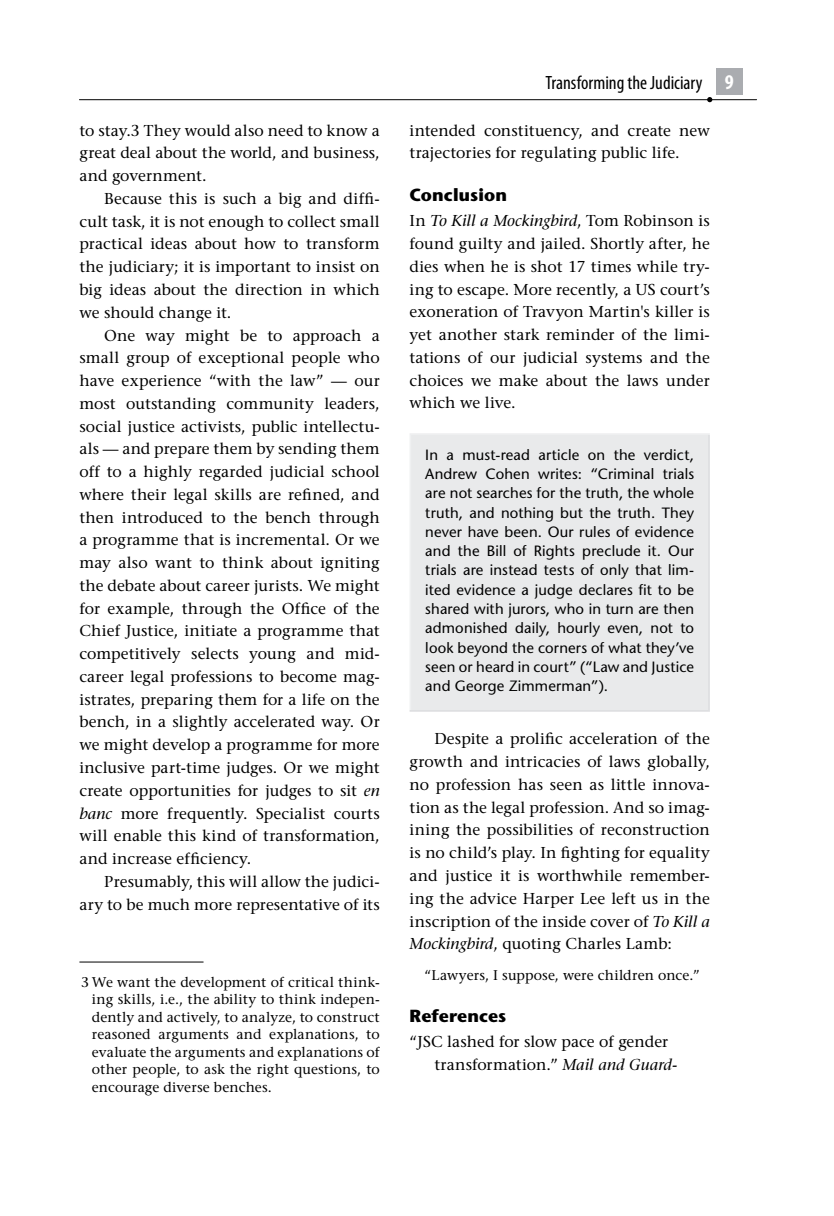
<style>
.page{position:relative;width:834px;height:1216px;background:#fff}
.page>*{position:absolute;margin:0;border:0;box-sizing:border-box;transform-origin:0 0}
.t1{font:condensed 19.25px "Myriad Pro";color:#000}
.Head1{font:700 17.5px "Stone Sans Std";letter-spacing:.005em;color:#000}
.Body{font:500 15.75px/22.8px "Stone Serif Std";letter-spacing:.005em;color:#000;text-align:justify}
.Body-Fl{font:500 15.75px/22.8px "Stone Serif Std";color:#000;text-align:justify}
.Biblio{font:500 15.75px/22.8px "Stone Serif Std";color:#000}
.Box-Fl{font:500 14.88px/19.2px "Stone Sans Std";letter-spacing:.01em;color:#000;text-align:justify}
.Fn{font:500 14px/17.5px "Stone Serif Std";letter-spacing:.005em;color:#000;text-align:justify}
.Quote-S{font:500 14px "Stone Serif Std";letter-spacing:.01em;color:#000}
.s1{font-style:italic}
.s2{font-weight:700;font-size:21px;color:#fff}
</style>
<div class="page">
<div style="left:715px;top:68px;width:27px;height:27px;background:#aaacb0"></div>
<hr style="left:79px;top:99px;width:677px;height:1px;background:#000">
<svg style="left:707px;top:97px;width:5px;height:5px"></svg>
<hr style="left:79px;top:961px;width:124px;height:1px;background:#000">
<div style="left:410px;top:434px;width:298px;height:276px;background:#e9eaeb"></div>
<hr style="left:409px;top:433px;width:300px;height:2px;background:#eff0f1">
<hr style="left:409px;top:435px;width:2px;height:275px;background:#eff0f1">
<hr style="left:708px;top:435px;width:1px;height:275px;background:#dedfe1">
<hr style="left:409px;top:710px;width:300px;height:1px;background:#dedfe1">
<p class="Body" style="left:79px;top:119px;width:302px">to stay.3 They would also need to know a great deal about the world, and business, and government.</p>
<p class="Body" style="left:79px;top:187px;width:302px;text-indent:25px">Because this is such a big and diffi&shy;cult task, it is not enough to collect small practical ideas about how to transform the judiciary; it is important to insist on big ideas about the direction in which we should change it.</p>
<p class="Body" style="left:79px;top:324px;width:302px;text-indent:25px">One way might be to approach a small group of exceptional people who have experience “with the law” — our most outstanding community leaders, social justice activists, public intellectu&shy;als — and prepare them by sending them off to a highly regarded judicial school where their legal skills are refined, and then introduced to the bench through a programme that is incremental. Or we may also want to think about igniting the debate about career jurists. We might for example, through the Office of the Chief Justice, initiate a programme that competitively selects young and mid&shy;career legal professions to become mag&shy;istrates, preparing them for a life on the bench, in a slightly accelerated way. Or we might develop a programme for more inclusive part-time judges. Or we might create opportunities for judges to sit <span class="s1">en banc</span> more frequently. Specialist courts will enable this kind of transformation, and increase efficiency.</p>
<p class="Body" style="left:79px;top:870px;width:302px;text-align:right">Presumably, this will allow the judici&shy;ary to be much more representative of its</p>
<p class="Fn" style="left:92px;top:973px;width:289px;text-indent:-11px">3 We want the development of critical think&shy;ing skills, i.e., the ability to think indepen&shy;dently and actively, to analyze, to construct reasoned arguments and explanations, to evaluate the arguments and explanations of other people, to ask the right questions, to encourage diverse benches.</p>
<p class="t1" style="left:545px;top:71px;width:190px">Transforming the Judiciary <span class="s2">9</span></p>
<p class="Body" style="left:409px;top:119px;width:302px">intended constituency, and create new trajectories for regulating public life.</p>
<p class="Head1" style="left:409px;top:184px;width:99px">Conclusion</p>
<p class="Body-Fl" style="left:409px;top:209px;width:302px">In <span class="s1">To Kill a Mockingbird</span>, Tom Robinson is found guilty and jailed. Shortly after, he dies when he is shot 17 times while try&shy;ing to escape. More recently, a US court’s exoneration of Travyon Martin's killer is yet another stark reminder of the limi&shy;tations of our judicial systems and the choices we make about the laws under which we live.</p>
<p class="Box-Fl" style="left:425px;top:445px;width:270px">In a must-read article on the verdict, Andrew Cohen writes: “Criminal trials are not searches for the truth, the whole truth, and nothing but the truth. They never have been. Our rules of evidence and the Bill of Rights preclude it. Our trials are instead tests of only that lim&shy;ited evidence a judge declares fit to be shared with jurors, who in turn are then admonished daily, hourly even, not to look beyond the corners of what they’ve seen or heard in court” (“Law and Justice and George Zimmerman”).</p>
<p class="Body" style="left:409px;top:727px;width:302px;text-indent:25px">Despite a prolific acceleration of the growth and intricacies of laws globally, no profession has seen as little innova&shy;tion as the legal profession. And so imag&shy;ining the possibilities of reconstruction is no child’s play. In fighting for equality and justice it is worthwhile remember&shy;ing the advice Harper Lee left us in the inscription of the inside cover of <span class="s1">To Kill a Mockingbird</span>, quoting Charles Lamb:</p>
<p class="Quote-S" style="left:424px;top:966px;width:277px">“Lawyers, I suppose, were children once.”</p>
<p class="Head1" style="left:409px;top:1005px;width:98px">References</p>
<p class="Biblio" style="left:434px;top:1030px;width:244px;text-indent:-25px">“JSC lashed for slow pace of gender transformation.” <span class="s1">Mail and Guard-</span></p>
</div>
